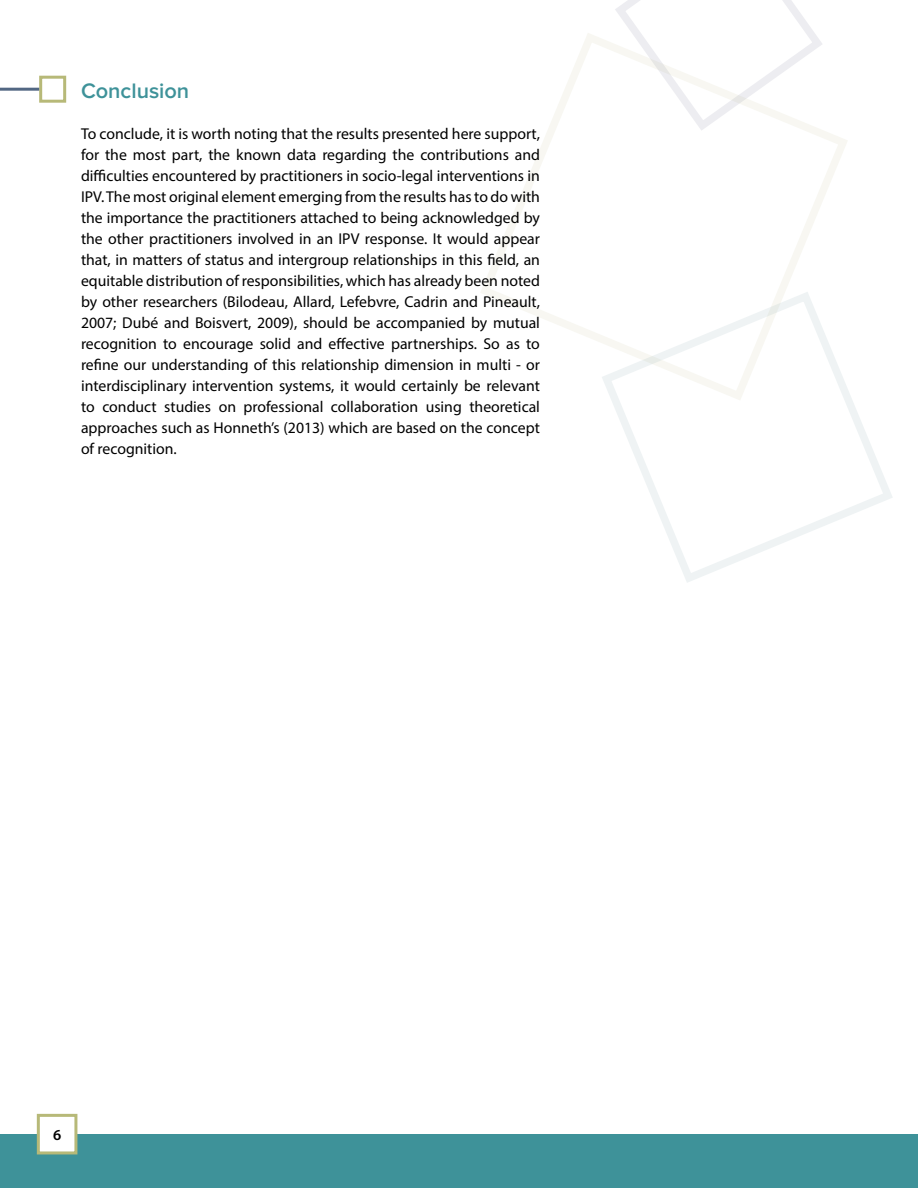
<style>
.page{position:relative;width:918px;height:1188px;background:#fff}
.page>*{position:absolute;margin:0;border:0;box-sizing:border-box;transform-origin:0 0}
.t1{font:600 21.75px "Proxima Nova";color:#3e9299}
.t2{font:15.75px/21px "Myriad Pro";color:#000;text-align:justify}
.t3{font:600 15.3px "Myriad Pro";color:#000}
</style>
<div class="page">
<div style="left:0;top:1134px;width:918px;height:54px;background:#3e9299"></div>
<div style="left:38px;top:1115px;width:38px;height:38px;background:#fff"></div>
<div style="left:37px;top:1114px;width:40px;height:40px;border:3px solid #b7b978"></div>
<svg style="left:481px;top:33px;width:366px;height:308px"></svg>
<svg style="left:597px;top:287px;width:295px;height:296px"></svg>
<svg style="left:610px;top:0;width:218px;height:136px"></svg>
<div style="left:39px;top:76px;width:27px;height:27px;border:3px solid #b7b978"></div>
<hr style="left:0;top:88px;width:39px;height:3px;background:#526783">
<h1 class="t1" style="left:81px;top:78px;width:110px">Conclusion</h1>
<p class="t2" style="left:81px;top:123px;width:461px">To conclude, it is worth noting that the results presented here support, for the most part, the known data regarding the contributions and difficulties encountered by practitioners in socio-legal interventions in IPV. The most original element emerging from the results has to do with the importance the practitioners attached to being acknowledged by the other practitioners involved in an IPV response. It would appear that, in matters of status and intergroup relationships in this field, an equitable distribution of responsibilities, which has already been noted by other researchers (Bilodeau, Allard, Lefebvre, Cadrin and Pineault, 2007; Dubé and Boisvert, 2009), should be accompanied by mutual recognition to encourage solid and effective partnerships. So as to refine our understanding of this relationship dimension in multi - or interdisciplinary intervention systems, it would certainly be relevant to conduct studies on professional collaboration using theoretical approaches such as Honneth’s (2013) which are based on the concept of recognition.</p>
<p class="t3" style="left:53px;top:1125px;width:10px">6</p>
</div>
